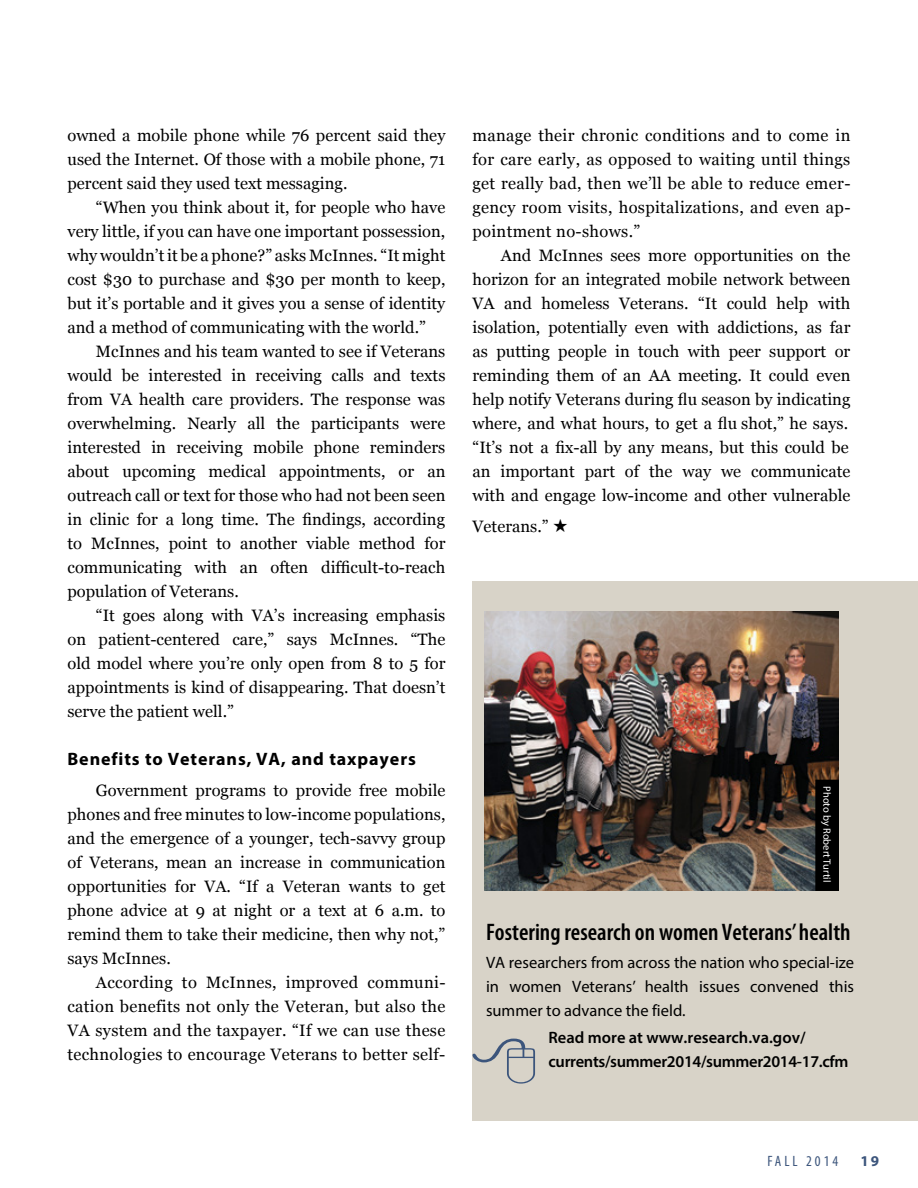
<style>
.page{position:relative;width:918px;height:1188px;background:#fff}
.page>*{position:absolute;margin:0;border:0;box-sizing:border-box;transform-origin:0 0}
.t1{font:600 condensed 24px "Myriad Pro";color:#000}
.t2{font:700 18px "Myriad Pro";letter-spacing:.05em;color:#000}
.t3{font:16.5px/24px "Georgia";color:#000;text-align:justify}
.t4{font:16.5px/24px "Myriad Pro";color:#000;text-align:justify}
.t5{font:600 16.5px/24px "Myriad Pro";letter-spacing:-.02em;color:#000}
.t6{font:condensed 15px "Myriad Pro";letter-spacing:.2em;color:#3c557c}
.t7{font:700 15px "Myriad Pro";color:#3c557c}
.t8{font:10.5px "Myriad Pro";color:#fff}
</style>
<div class="page">
<div style="left:472px;top:581px;width:446px;height:539px;background:#d8d3c8"></div>
<img style="left:485px;top:611px;width:353px;height:279px">
<svg style="left:472px;top:1039px;width:63px;height:45px"></svg>
<p class="t3" style="left:68px;top:123px;width:379px">owned a mobile phone while 76 percent said they used the Internet. Of those with a mobile phone, 71 percent said they used text messaging.</p>
<p class="t3" style="left:68px;top:195px;width:380px;text-indent:28px">“When you think about it, for people who have very little, if you can have one important possession, why wouldn’t it be a phone?” asks McInnes. “It might cost $30 to purchase and $30 per month to keep, but it’s portable and it gives you a sense of identity and a method of communicating with the world.”</p>
<p class="t3" style="left:67px;top:339px;width:380px;text-indent:29px">McInnes and his team wanted to see if Veterans would be interested in receiving calls and texts from VA health care providers. The response was overwhelming. Nearly all the participants were interested in receiving mobile phone reminders about upcoming medical appointments, or an outreach call or text for those who had not been seen in clinic for a long time. The findings, according to McInnes, point to another viable method for communicating with an often difficult-to-reach population of Veterans.</p>
<p class="t3" style="left:67px;top:604px;width:379px;text-indent:28px">“It goes along with VA’s increasing emphasis on patient-centered care,” says McInnes. “The old model where you’re only open from 8 to 5 for appointments is kind of disappearing. That doesn’t serve the patient well.”</p>
<p class="t2" style="left:68px;top:747px;width:350px">Benefits to Veterans, VA, and taxpayers</p>
<p class="t3" style="left:68px;top:779px;width:380px;text-indent:28px">Government programs to provide free mobile phones and free minutes to low-income populations, and the emergence of a younger, tech-savvy group of Veterans, mean an increase in communication opportunities for VA. “If a Veteran wants to get phone advice at 9 at night or a text at 6 a.m. to remind them to take their medicine, then why not,” says McInnes.</p>
<p class="t3" style="left:68px;top:971px;width:380px;text-indent:28px">According to McInnes, improved communi&shy;cation benefits not only the Veteran, but also the VA system and the taxpayer. “If we can use these technologies to encourage Veterans to better self-</p>
<p class="t3" style="left:472px;top:123px;width:380px">manage their chronic conditions and to come in for care early, as opposed to waiting until things get really bad, then we’ll be able to reduce emer&shy;gency room visits, hospitalizations, and even ap&shy;pointment no-shows.”</p>
<p class="t3" style="left:472px;top:244px;width:380px;text-align:left;text-indent:28px">And McInnes sees more opportunities on the horizon for an integrated mobile network between VA and homeless Veterans. “It could help with isolation, potentially even with addictions, as far as putting people in touch with peer support or reminding them of an AA meeting. It could even help notify Veterans during flu season by indicating where, and what hours, to get a flu shot,” he says. “It’s not a fix-all by any means, but this could be an important part of the way we communicate with and engage low-income and other vulnerable</p>
<p class="t3" style="left:473px;top:515px;width:98px">Veterans.” ★</p>
<p class="t8" style="left:833px;top:786px;width:97px;rotate:90deg">Photo by Robert Turtil</p>
<h1 class="t1" style="left:486px;top:918px;width:366px">Fostering research on women Veterans’ health</h1>
<p class="t4" style="left:486px;top:951px;width:370px">VA researchers from across the nation who special-ize in women Veterans’ health issues convened this summer to advance the field.</p>
<p class="t5" style="left:549px;top:1025px;width:301px">Read more at www.research.va.gov/ currents/summer2014/summer2014-17.cfm</p>
<p class="t6" style="left:767px;top:1152px;width:72px">FALL 2014</p>
<p class="t7" style="left:861px;top:1151px;width:20px">19</p>
</div>
